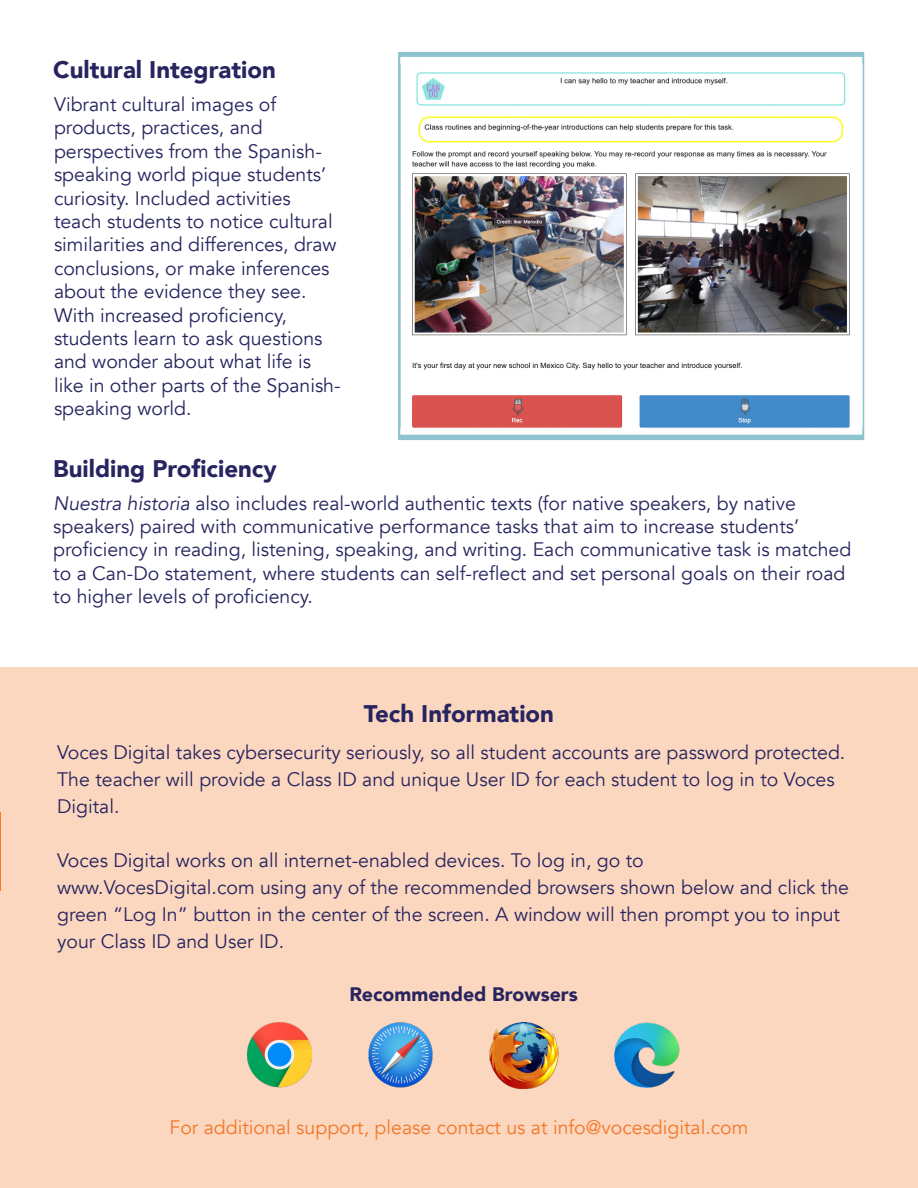
<style>
.page{position:relative;width:918px;height:1188px;background:#fff}
.page>*{position:absolute;margin:0;border:0;box-sizing:border-box;transform-origin:0 0}
.t1{font:900 24px "Avenir";color:#28245f}
.t2{font:19.5px/23.4px "Avenir";color:#26255f}
.t3{font:19.5px/27px "Avenir";color:#28245f}
.t4{font:19.5px "Avenir";color:#f37729}
.t5{font:900 19.5px "Avenir";color:#28245f}
.s1{font-style:italic}
</style>
<div class="page">
<img style="left:398px;top:51px;width:467px;height:390px">
<div style="left:0;top:668px;width:918px;height:520px;background:#fbd7bf"></div>
<img style="left:247px;top:1022px;width:65px;height:66px">
<img style="left:368px;top:1022px;width:65px;height:65px">
<img style="left:489px;top:1022px;width:69px;height:67px">
<img style="left:614px;top:1023px;width:65px;height:65px">
<p class="t1" style="left:53px;top:49px;width:224px">Cultural Integration</p>
<p class="t2" style="left:54px;top:93px;width:288px">Vibrant cultural images of products, practices, and perspectives from the Spanish&shy;speaking world pique students’ curiosity. Included activities teach students to notice cultural similarities and differences, draw conclusions, or make inferences about the evidence they see.<br>With increased proficiency, students learn to ask questions and wonder about what life is like in other parts of the Spanish&shy;speaking world.</p>
<p class="t1" style="left:53px;top:448px;width:225px">Building Proficiency</p>
<p class="t2" style="left:53px;top:492px;width:800px"><span class="s1">Nuestra historia</span> also includes real-world authentic texts (for native speakers, by native speakers) paired with communicative performance tasks that aim to increase students’ proficiency in reading, listening, speaking, and writing. Each communicative task is matched to a Can-Do statement, where students can self-reflect and set personal goals on their road to higher levels of proficiency.</p>
<p class="t1" style="left:364px;top:693px;width:192px">Tech Information</p>
<p class="t3" style="left:57px;top:739px;width:790px">Voces Digital takes cybersecurity seriously, so all student accounts are password protected.<br>The teacher will provide a Class ID and unique User ID for each student to log in to Voces<br>Digital.</p>
<p class="t3" style="left:57px;top:847px;width:588px">Voces Digital works on all internet-enabled devices. To log in, go to</p>
<p class="t3" style="left:57px;top:874px;width:794px">www.VocesDigital.com using any of the recommended browsers shown below and click the green “Log In” button in the center of the screen. A window will then prompt you to input your Class ID and User ID.</p>
<p class="t5" style="left:349px;top:977px;width:230px">Recommended Browsers</p>
<p class="t4" style="left:170px;top:1116px;width:580px">For additional support, please contact us at info@vocesdigital.com</p>
</div>
